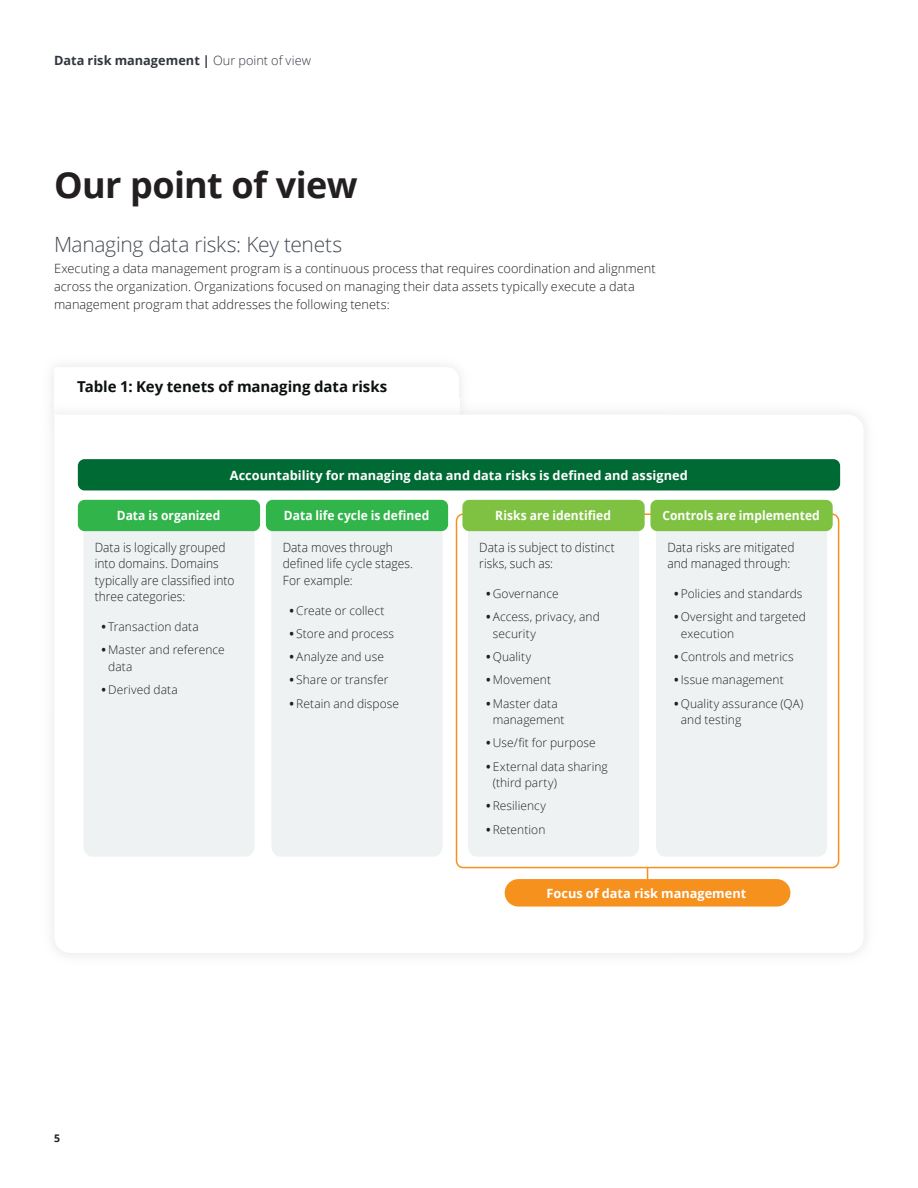
<style>
.page{position:relative;width:918px;height:1188px;background:#fff}
.page>*{position:absolute;margin:0;border:0;box-sizing:border-box;transform-origin:0 0}
.Story_heading_bold__24_30pt{font:700 36px "Open Sans";letter-spacing:-.02em;color:#231f20}
.Quote_pullout_small__14_18pt{font:300 21px "Open Sans";letter-spacing:-.015em;color:#464b54}
.H2_8_5_12pt__copy{font:700 15px "Open Sans";letter-spacing:-.005em;color:#0d1011}
.Body_copy__8_5_12pt{font:300 12.75px/18px "Open Sans";letter-spacing:.005em;color:#231f20}
.Body_copy__8_5_12pt__table{font:300 12.75px/16.5px "Open Sans";letter-spacing:.005em;color:#231f20;scale:.94 1}
.Body_copy__8_5_12pt__table-2{font:700 12.75px "Open Sans";letter-spacing:.005em;color:#fff;scale:.94 1}
.Body_copy__8_5_12pt__table-3{font:700 12.75px "Open Sans";letter-spacing:.005em;color:#fff}
.t1{font:700 12.75px "Open Sans";color:#323640}
.Body_copy__white_8_5_12pt{font:700 12.75px "Open Sans";color:#fff}
.Bulletpoints__8_5_12pt__graphic_align_no{font:300 12px/16.5px "Open Sans";letter-spacing:.005em;color:#231f20}
.t2{font:700 10.5px "Open Sans";color:#231f20}
.s1{font-weight:300}
.s2{font-weight:700}
</style>
<div class="page">
<img style="left:54px;top:398px;width:405px;height:17px">
<svg style="left:54px;top:415px;width:810px;height:538px"></svg>
<div style="left:78px;top:459px;width:762px;height:31px;background:#006a35;border-radius:7px"></div>
<div style="left:456px;top:513px;width:383px;height:355px;border:2px solid #f6911e;border-radius:7px"></div>
<div style="left:83px;top:531px;width:172px;height:326px;background:#eff2f3"></div>
<div style="left:78px;top:500px;width:182px;height:31px;background:#31b44a;border-radius:7px"></div>
<div style="left:271px;top:531px;width:172px;height:326px;background:#eff2f3"></div>
<div style="left:266px;top:500px;width:182px;height:31px;background:#31b44a;border-radius:7px"></div>
<div style="left:468px;top:531px;width:171px;height:326px;background:#eff2f3"></div>
<div style="left:462px;top:500px;width:183px;height:31px;background:#7fc241;border-radius:7px"></div>
<div style="left:656px;top:531px;width:171px;height:326px;background:#eff2f3"></div>
<div style="left:650px;top:500px;width:183px;height:31px;background:#7fc241;border-radius:7px"></div>
<div style="left:505px;top:879px;width:285px;height:28px;background:#f6911e;border-radius:14px"></div>
<p class="t1" style="left:54px;top:51px;width:258px">Data risk management | <span class="s1">Our point of view</span></p>
<p class="Story_heading_bold__24_30pt" style="left:54px;top:160px;width:305px">Our point of view</p>
<p class="Quote_pullout_small__14_18pt" style="left:54px;top:230px;width:290px">Managing data risks: Key tenets</p>
<p class="Body_copy__8_5_12pt" style="left:54px;top:259px;width:603px">Executing a data management program is a continuous process that requires coordination and alignment across the organization. Organizations focused on managing their data assets typically execute a data management program that addresses the following tenets:</p>
<p class="H2_8_5_12pt__copy" style="left:77px;top:376px;width:312px">Table 1: Key tenets of managing data risks</p>
<p class="Body_copy__8_5_12pt__table-3" style="left:230px;top:466px;width:459px">Accountability for managing data and data risks is defined and assigned</p>
<p class="Body_copy__8_5_12pt__table-2" style="left:117px;top:507px;width:112px">Data is organized</p>
<p class="Body_copy__8_5_12pt__table-2" style="left:284px;top:507px;width:156px">Data life cycle is defined</p>
<p class="Body_copy__8_5_12pt__table-2" style="left:495px;top:507px;width:125px">Risks are identified</p>
<p class="Body_copy__8_5_12pt__table-2" style="left:663px;top:507px;width:169px">Controls are implemented</p>
<p class="Body_copy__8_5_12pt__table" style="left:95px;top:538px;width:150px">Data is logically grouped into domains. Domains typically are classified into three categories:</p>
<p class="Bulletpoints__8_5_12pt__graphic_align_no" style="left:101px;top:618px;width:99px"><span class="s2">•</span> Transaction data</p>
<p class="Bulletpoints__8_5_12pt__graphic_align_no" style="left:108px;top:641px;width:118px;text-indent:-7px"><span class="s2">•</span> Master and reference data</p>
<p class="Bulletpoints__8_5_12pt__graphic_align_no" style="left:101px;top:681px;width:78px"><span class="s2">•</span> Derived data</p>
<p class="Body_copy__8_5_12pt__table" style="left:283px;top:538px;width:140px">Data moves through defined life cycle stages.<br>For example:</p>
<p class="Bulletpoints__8_5_12pt__graphic_align_no" style="left:290px;top:602px;width:97px"><span class="s2">•</span> Create or collect</p>
<p class="Bulletpoints__8_5_12pt__graphic_align_no" style="left:290px;top:625px;width:106px"><span class="s2">•</span> Store and process</p>
<p class="Bulletpoints__8_5_12pt__graphic_align_no" style="left:290px;top:648px;width:96px"><span class="s2">•</span> Analyze and use</p>
<p class="Bulletpoints__8_5_12pt__graphic_align_no" style="left:290px;top:671px;width:100px"><span class="s2">•</span> Share or transfer</p>
<p class="Bulletpoints__8_5_12pt__graphic_align_no" style="left:290px;top:695px;width:111px"><span class="s2">•</span> Retain and dispose</p>
<p class="Body_copy__8_5_12pt__table" style="left:479px;top:538px;width:146px">Data is subject to distinct risks, such as:</p>
<p class="Bulletpoints__8_5_12pt__graphic_align_no" style="left:486px;top:585px;width:74px"><span class="s2">•</span> Governance</p>
<p class="Bulletpoints__8_5_12pt__graphic_align_no" style="left:493px;top:608px;width:109px;text-indent:-7px"><span class="s2">•</span> Access, privacy, and security</p>
<p class="Bulletpoints__8_5_12pt__graphic_align_no" style="left:486px;top:648px;width:47px"><span class="s2">•</span> Quality</p>
<p class="Bulletpoints__8_5_12pt__graphic_align_no" style="left:486px;top:671px;width:66px"><span class="s2">•</span> Movement</p>
<p class="Bulletpoints__8_5_12pt__graphic_align_no" style="left:486px;top:695px;width:80px;text-align:center"><span class="s2">•</span> Master data management</p>
<p class="Bulletpoints__8_5_12pt__graphic_align_no" style="left:486px;top:734px;width:111px"><span class="s2">•</span> Use/fit for purpose</p>
<p class="Bulletpoints__8_5_12pt__graphic_align_no" style="left:493px;top:758px;width:117px;text-indent:-7px"><span class="s2">•</span> External data sharing (third party)</p>
<p class="Bulletpoints__8_5_12pt__graphic_align_no" style="left:486px;top:797px;width:61px"><span class="s2">•</span> Resiliency</p>
<p class="Bulletpoints__8_5_12pt__graphic_align_no" style="left:486px;top:821px;width:61px"><span class="s2">•</span> Retention</p>
<p class="Body_copy__8_5_12pt__table" style="left:667px;top:538px;width:137px">Data risks are mitigated and managed through:</p>
<p class="Bulletpoints__8_5_12pt__graphic_align_no" style="left:674px;top:585px;width:130px"><span class="s2">•</span> Policies and standards</p>
<p class="Bulletpoints__8_5_12pt__graphic_align_no" style="left:681px;top:608px;width:127px;text-indent:-7px"><span class="s2">•</span> Oversight and targeted execution</p>
<p class="Bulletpoints__8_5_12pt__graphic_align_no" style="left:674px;top:648px;width:121px"><span class="s2">•</span> Controls and metrics</p>
<p class="Bulletpoints__8_5_12pt__graphic_align_no" style="left:674px;top:671px;width:111px"><span class="s2">•</span> Issue management</p>
<p class="Bulletpoints__8_5_12pt__graphic_align_no" style="left:681px;top:695px;width:124px;text-indent:-7px"><span class="s2">•</span> Quality assurance (QA) and testing</p>
<p class="Body_copy__white_8_5_12pt" style="left:546px;top:884px;width:201px">Focus of data risk management</p>
<p class="t2" style="left:54px;top:1131px;width:7px">5</p>
</div>
